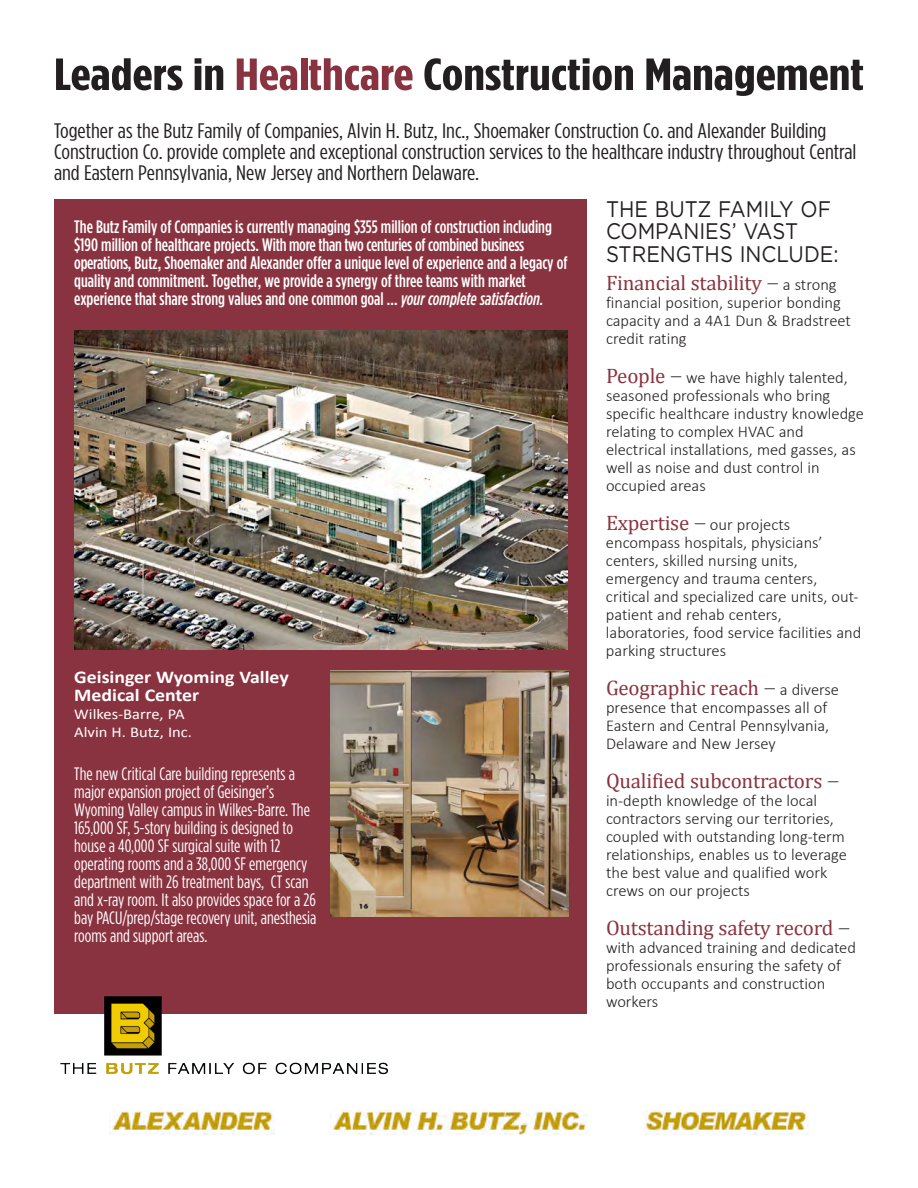
<style>
.page{position:relative;width:918px;height:1188px;background:#fff}
.page>*{position:absolute;margin:0;border:0;box-sizing:border-box;transform-origin:0 0}
.t1{font:700 45px "Gotham Condensed";color:#231f20;scale:1.27 1}
.t2{font:22.5px/22.5px "Gotham";color:#231f20;scale:.9 1}
.t3{font:21px/21px "Gotham Condensed";color:#231f20;scale:1.12 1}
.t4{font:21px "Cambria";letter-spacing:-.01em;color:#8a3340}
.t5{font:500 18px/18px "Gotham Condensed";color:#fff}
.t6{font:18px/18px "Gotham Condensed";color:#fff}
.t7{font:700 18px "Calibri";color:#fff;scale:1.1 1}
.t8{font:300 16.5px/18px "Calibri";color:#231f20}
.t9{font:15px/18px "Calibri";color:#fff;scale:1.1 1}
.s1{color:#8a3340}
.s2{font-style:italic}
.s3{font-family:"Gotham Condensed";font-weight:300;color:#231f20}
.s4{font-family:"Calibri";font-weight:300;font-size:16.5px;color:#231f20}
.s5{font-family:"Cambria";font-weight:400;font-size:21px;color:#8a3340}
.s6{font-family:"Gotham Condensed";font-size:21px}
</style>
<div class="page">
<div style="left:55px;top:200px;width:532px;height:814px;background:#8a3340"></div>
<img style="left:74px;top:330px;width:494px;height:319px">
<img style="left:330px;top:671px;width:239px;height:245px">
<img style="left:60px;top:996px;width:328px;height:79px">
<img style="left:109px;top:1110px;width:166px;height:25px">
<img style="left:330px;top:1110px;width:258px;height:25px">
<img style="left:643px;top:1110px;width:166px;height:25px">
<p class="t1" style="left:54px;top:48px;width:639px">Leaders in <span class="s1">Healthcare</span> Construction Management</p>
<p class="t3" style="left:54px;top:120px;width:718px">Together as the Butz Family of Companies, Alvin H. Butz, Inc., Shoemaker Construction Co. and Alexander Building<br>Construction Co. provide complete and exceptional construction services to the healthcare industry throughout Central and Eastern Pennsylvania, New Jersey and Northern Delaware.</p>
<p class="t5" style="left:74px;top:218px;width:495px">The Butz Family of Companies is currently managing $355 million of construction including $190 million of healthcare projects. With more than two centuries of combined business operations, Butz, Shoemaker and Alexander offer a unique level of experience and a legacy of quality and commitment. Together, we provide a synergy of three teams with market experience that share strong values and one common goal ... <span class="s2">your complete satisfaction.</span></p>
<p class="t7" style="left:74px;top:666px;width:197px">Geisinger Wyoming Valley</p>
<p class="t7" style="left:74px;top:684px;width:115px">Medical Center</p>
<p class="t9" style="left:74px;top:705px;width:109px">Wilkes-Barre, PA<br>Alvin H. Butz, Inc.</p>
<p class="t6" style="left:74px;top:764px;width:244px">The new Critical Care building represents a major expansion project of Geisinger’s Wyoming Valley campus in Wilkes-Barre. The 165,000 SF, 5-story building is designed to house a 40,000 SF surgical suite with 12 operating rooms and a 38,000 SF emergency department with 26 treatment bays, CT scan and x-ray room. It also provides space for a 26 bay PACU/prep/stage recovery unit, anesthesia rooms and support areas.</p>
<p class="t2" style="left:606px;top:197px;width:260px">THE BUTZ FAMILY OF<br>COMPANIES’ VAST<br>STRENGTHS INCLUDE:</p>
<p class="t4" style="left:606px;top:270px;width:232px">Financial stability <span class="s3">—</span> <span class="s4">a strong</span></p>
<p class="t8" style="left:606px;top:293px;width:247px">financial position, superior bonding capacity and a 4A1 Dun &amp; Bradstreet credit rating</p>
<p class="t8" style="left:606px;top:368px;width:260px"><span class="s5">People</span> <span class="s6">—</span> we have highly talented, seasoned professionals who bring specific healthcare industry knowledge relating to complex HVAC and electrical installations, med gasses, as well as noise and dust control in occupied areas</p>
<p class="t8" style="left:606px;top:515px;width:257px"><span class="s5">Expertise</span> <span class="s6">—</span> our projects encompass hospitals, physicians’ centers, skilled nursing units, emergency and trauma centers, critical and specialized care units, out&shy;patient and rehab centers, laboratories, food service facilities and parking structures</p>
<p class="t4" style="left:606px;top:675px;width:235px">Geographic reach <span class="s3">—</span> <span class="s4">a diverse</span></p>
<p class="t8" style="left:606px;top:698px;width:225px;text-align:justify">presence that encompasses all of Eastern and Central Pennsylvania, Delaware and New Jersey</p>
<p class="t4" style="left:606px;top:768px;width:235px">Qualified subcontractors <span class="s3">—</span></p>
<p class="t8" style="left:606px;top:791px;width:242px">in-depth knowledge of the local contractors serving our territories, coupled with outstanding long-term relationships, enables us to leverage the best value and qualified work crews on our projects</p>
<p class="t4" style="left:606px;top:915px;width:246px">Outstanding safety record <span class="s3">—</span></p>
<p class="t8" style="left:606px;top:938px;width:252px">with advanced training and dedicated professionals ensuring the safety of both occupants and construction workers</p>
</div>
